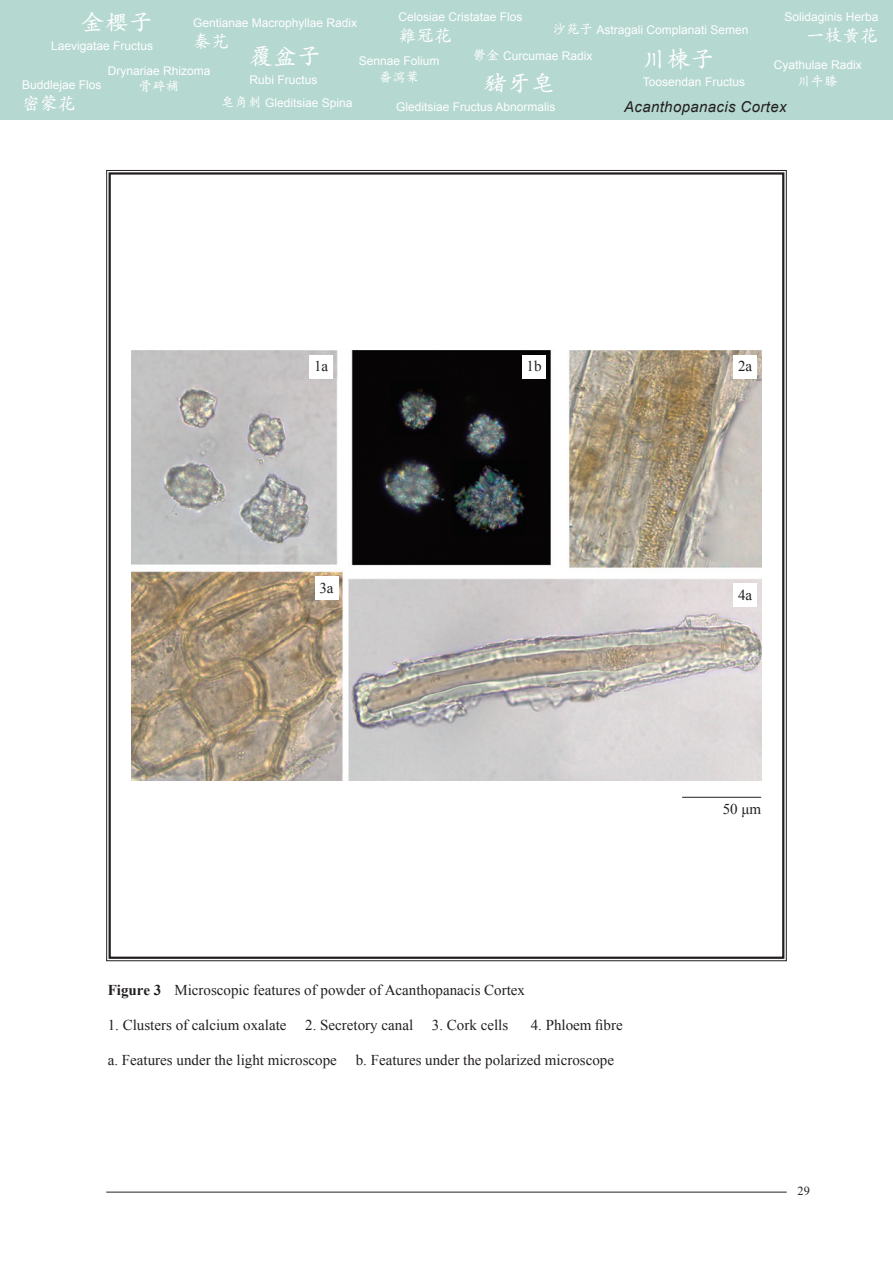
<style>
.page{position:relative;width:893px;height:1263px;background:#fff}
.page>*{position:absolute;margin:0;border:0;box-sizing:border-box;transform-origin:0 0}
.t1{font:600 24px "M Kai HK";color:#fff}
.t2{font:600 18px "M Kai HK";color:#fff}
.t3{font:15px "Times New Roman";color:#231f20}
.t4{font:italic 15px "Arial";letter-spacing:.025em;color:#231f20}
.t5{font:600 13.5px "M Kai HK";color:#fff}
.t6{font:12.3px "Times New Roman";color:#231f20}
.t7{font:12px "Arial";color:#fff}
.s1{font-family:"M Kai HK";font-weight:600;font-size:13.5px}
.s2{font-weight:700}
</style>
<div class="page">
<svg style="left:106px;top:170px;width:681px;height:791px"></svg>
<img style="left:132px;top:351px;width:629px;height:429px">
<div style="left:309px;top:355px;width:24px;height:23px;background:#fff"></div>
<div style="left:315px;top:577px;width:23px;height:23px;background:#fff"></div>
<div style="left:733px;top:583px;width:24px;height:24px;background:#fff"></div>
<div style="left:522px;top:355px;width:24px;height:23px;background:#fff"></div>
<div style="left:733px;top:355px;width:24px;height:23px;background:#fff"></div>
<hr style="left:682px;top:797px;width:79px;height:1px;background:#231f20">
<div style="left:0;top:0;width:893px;height:119px;background:#b5d8d0"></div>
<hr style="left:106px;top:1192px;width:681px;height:1px;background:#231f20">
<h1 class="t1" style="left:81px;top:6px;width:73px">金櫻子</h1>
<p class="t7" style="left:51px;top:38px;width:104px">Laevigatae Fructus</p>
<p class="t7" style="left:398px;top:9px;width:126px">Celosiae Cristatae Flos</p>
<h2 class="t2" style="left:398px;top:22px;width:55px">雞冠花</h2>
<p class="t7" style="left:784px;top:9px;width:96px">Solidaginis Herba</p>
<h2 class="t2" style="left:807px;top:23px;width:73px">一枝黃花</h2>
<p class="t7" style="left:193px;top:15px;width:166px">Gentianae Macrophyllae Radix</p>
<h2 class="t2" style="left:193px;top:29px;width:37px">秦艽</h2>
<p class="t7" style="left:553px;top:22px;width:197px"><span class="s1">沙苑子</span> Astragali Complanati Semen</p>
<h1 class="t1" style="left:250px;top:39px;width:73px">覆盆子</h1>
<p class="t7" style="left:250px;top:72px;width:70px">Rubi Fructus</p>
<h1 class="t1" style="left:643px;top:42px;width:73px">川楝子</h1>
<p class="t7" style="left:473px;top:48px;width:121px"><span class="s1">鬱金</span> Curcumae Radix</p>
<p class="t7" style="left:359px;top:53px;width:82px">Sennae Folium</p>
<p class="t5" style="left:379px;top:68px;width:42px">番瀉葉</p>
<p class="t7" style="left:774px;top:57px;width:90px">Cyathulae Radix</p>
<p class="t5" style="left:797px;top:71px;width:42px">川牛膝</p>
<p class="t7" style="left:108px;top:62px;width:104px">Drynariae Rhizoma</p>
<p class="t5" style="left:139px;top:77px;width:42px">骨碎補</p>
<h1 class="t1" style="left:483px;top:66px;width:73px">豬牙皂</h1>
<p class="t7" style="left:396px;top:99px;width:161px">Gleditsiae Fructus Abnormalis</p>
<p class="t7" style="left:22px;top:77px;width:81px">Buddlejae Flos</p>
<p class="t7" style="left:643px;top:74px;width:104px">Toosendan Fructus</p>
<h2 class="t2" style="left:22px;top:91px;width:55px">密蒙花</h2>
<p class="t7" style="left:221px;top:95px;width:133px"><span class="s1">皂角刺</span> Gleditsiae Spina</p>
<p class="t4" style="left:624px;top:97px;width:164px">Acanthopanacis Cortex</p>
<p class="t3" style="left:314px;top:356px;width:16px">1a</p>
<p class="t3" style="left:319px;top:578px;width:16px">3a</p>
<p class="t3" style="left:526px;top:356px;width:16px">1b</p>
<p class="t3" style="left:738px;top:356px;width:16px">2a</p>
<p class="t3" style="left:738px;top:584px;width:16px">4a</p>
<p class="t3" style="left:723px;top:799px;width:40px">50 μm</p>
<p class="t3" style="left:108px;top:980px;width:419px"><span class="s2">Figure 3</span> Microscopic features of powder of Acanthopanacis Cortex</p>
<p class="t3" style="left:108px;top:1015px;width:180px">1. Clusters of calcium oxalate</p>
<p class="t3" style="left:305px;top:1015px;width:109px">2. Secretory canal</p>
<p class="t3" style="left:432px;top:1015px;width:78px">3. Cork cells</p>
<p class="t3" style="left:531px;top:1015px;width:94px">4. Phloem fibre</p>
<p class="t3" style="left:108px;top:1050px;width:231px">a. Features under the light microscope</p>
<p class="t3" style="left:356px;top:1050px;width:260px">b. Features under the polarized microscope</p>
<p class="t6" style="left:797px;top:1182px;width:14px">29</p>
</div>
